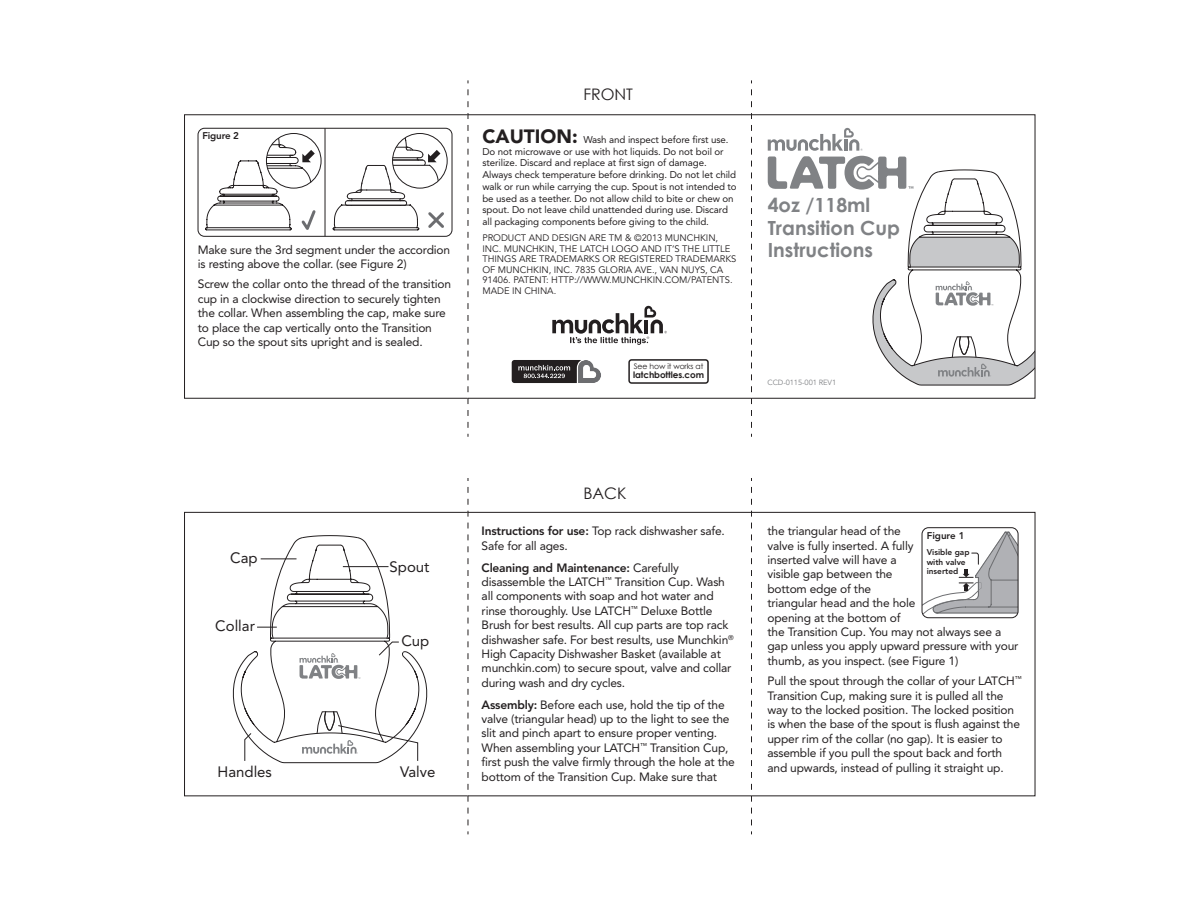
<style>
.page{position:relative;width:1188px;height:918px;background:#fff}
.page>*{position:absolute;margin:0;border:0;box-sizing:border-box;transform-origin:0 0}
.t1{font:700 19.5px/22.5px "Century Gothic";color:#808285}
.t2{font:15.9px "Century Gothic";color:#231f20}
.t3{font:15px "Avenir";color:#231f20}
.t4{font:12px/14.4px "Avenir";letter-spacing:-.015em;color:#231f20}
.t5{font:9.75px/11.7px "Avenir";letter-spacing:-.01em;color:#231f20}
.t6{font:800 9.75px "Avenir";letter-spacing:-.02em;color:#231f20}
.t7{font:9.3px/10.5px "Avenir";letter-spacing:-.005em;color:#231f20}
.t8{font:700 8.85px "Century Gothic";letter-spacing:-.01em;color:#231f20}
.t9{font:800 8.25px/9.9px "Avenir";color:#231f20}
.t10{font:7.65px "Century Gothic";letter-spacing:-.015em;color:#231f20}
.t11{font:7.5px "Avenir";letter-spacing:-.01em;color:#808285}
.s1{font-weight:900;font-size:19.2px}
.s2{font-weight:800}
</style>
<div class="page">
<svg style="left:233px;top:535px;width:194px;height:228px"></svg>
<div style="left:198px;top:128px;width:254px;height:109px;border:1px solid #231f20;border-radius:7px"></div>
<hr style="left:325px;top:128px;width:1px;height:108px;background:#231f20">
<svg style="left:922px;top:528px;width:96px;height:90px"></svg>
<svg style="left:768px;top:128px;width:265px;height:258px"></svg>
<svg style="left:257px;top:544px;width:143px;height:135px"></svg>
<svg style="left:244px;top:732px;width:8px;height:30px"></svg>
<svg style="left:302px;top:711px;width:116px;height:51px"></svg>
<svg style="left:552px;top:306px;width:115px;height:39px"></svg>
<div style="left:628px;top:359px;width:81px;height:25px;border:2px solid #231f20;border-radius:3px"></div>
<div style="left:512px;top:360px;width:71px;height:23px;background:#231f20;border-radius:3px"></div>
<svg style="left:518px;top:365px;width:52px;height:13px"></svg>
<svg style="left:577px;top:360px;width:24px;height:23px"></svg>
<svg style="left:468px;top:487px;width:1px;height:347px"></svg>
<svg style="left:751px;top:487px;width:1px;height:347px"></svg>
<svg style="left:468px;top:89px;width:1px;height:348px"></svg>
<svg style="left:751px;top:89px;width:1px;height:348px"></svg>
<svg style="left:332px;top:133px;width:115px;height:98px"></svg>
<svg style="left:205px;top:133px;width:113px;height:98px"></svg>
<p class="t6" style="left:203px;top:130px;width:38px">Figure 2</p>
<p class="t4" style="left:198px;top:242px;width:254px">Make sure the 3rd segment under the accordion is resting above the collar. (see Figure 2)</p>
<p class="t4" style="left:198px;top:277px;width:255px">Screw the collar onto the thread of the transition cup in a clockwise direction to securely tighten the collar. When assembling the cap, make sure to place the cap vertically onto the Transition Cup so the spout sits upright and is sealed.</p>
<h2 class="t2" style="left:583px;top:85px;width:51px">FRONT</h2>
<p class="t5" style="left:482px;top:134px;width:256px"><span class="s1">CAUTION:</span> Wash and inspect before first use.<br>Do not microwave or use with hot liquids. Do not boil or sterilize. Discard and replace at first sign of damage.<br>Always check temperature before drinking. Do not let child walk or run while carrying the cup. Spout is not intended to be used as a teether. Do not allow child to bite or chew on spout. Do not leave child unattended during use. Discard all packaging components before giving to the child.</p>
<p class="t7" style="left:482px;top:233px;width:256px">PRODUCT AND DESIGN ARE TM &amp; ©2013 MUNCHKIN, INC. MUNCHKIN, THE LATCH LOGO AND IT’S THE LITTLE THINGS ARE TRADEMARKS OR REGISTERED TRADEMARKS OF MUNCHKIN, INC. 7835 GLORIA AVE., VAN NUYS, CA 91406. PATENT: HTTP://WWW.MUNCHKIN.COM/PATENTS.<br>MADE IN CHINA.</p>
<p class="t10" style="left:634px;top:362px;width:71px">See how it works at</p>
<p class="t8" style="left:633px;top:370px;width:72px">latchbottles.com</p>
<h1 class="t1" style="left:768px;top:193px;width:134px">4oz /118ml<br>Transition Cup<br>Instructions</h1>
<p class="t11" style="left:767px;top:378px;width:70px">CCD-0115-001 REV1</p>
<p class="t3" style="left:230px;top:549px;width:29px">Cap</p>
<p class="t3" style="left:215px;top:617px;width:41px">Collar</p>
<p class="t3" style="left:390px;top:558px;width:42px">Spout</p>
<p class="t3" style="left:401px;top:632px;width:30px">Cup</p>
<p class="t3" style="left:218px;top:763px;width:56px">Handles</p>
<p class="t3" style="left:400px;top:763px;width:37px">Valve</p>
<h2 class="t2" style="left:583px;top:484px;width:45px">BACK</h2>
<p class="t4" style="left:482px;top:524px;width:245px"><span class="s2">Instructions for use:</span> Top rack dishwasher safe.<br>Safe for all ages.</p>
<p class="t4" style="left:482px;top:560px;width:254px"><span class="s2">Cleaning and Maintenance:</span> Carefully disassemble the LATCH<sup>™</sup> Transition Cup. Wash all components with soap and hot water and rinse thoroughly. Use LATCH<sup>™</sup> Deluxe Bottle Brush for best results. All cup parts are top rack dishwasher safe. For best results, use Munchkin<sup>® </sup>High Capacity Dishwasher Basket (available at munchkin.com) to secure spout, valve and collar during wash and dry cycles.</p>
<p class="t4" style="left:482px;top:697px;width:255px"><span class="s2">Assembly:</span> Before each use, hold the tip of the valve (triangular head) up to the light to see the slit and pinch apart to ensure proper venting.<br>When assembling your LATCH<sup>™</sup> Transition Cup, first push the valve firmly through the hole at the bottom of the Transition Cup. Make sure that</p>
<p class="t4" style="left:767px;top:524px;width:252px">the triangular head of the<br>valve is fully inserted. A fully<br>inserted valve will have a<br>visible gap between the<br>bottom edge of the<br>triangular head and the hole<br>opening at the bottom of<br>the Transition Cup. You may not always see a gap unless you apply upward pressure with your thumb, as you inspect. (see Figure 1)</p>
<p class="t4" style="left:767px;top:674px;width:256px">Pull the spout through the collar of your LATCH<sup>™ </sup>Transition Cup, making sure it is pulled all the way to the locked position. The locked position is when the base of the spout is flush against the upper rim of the collar (no gap). It is easier to assemble if you pull the spout back and forth and upwards, instead of pulling it straight up.</p>
<p class="t6" style="left:927px;top:530px;width:39px">Figure 1</p>
<p class="t9" style="left:927px;top:547px;width:44px">Visible gap with valve inserted</p>
</div>
